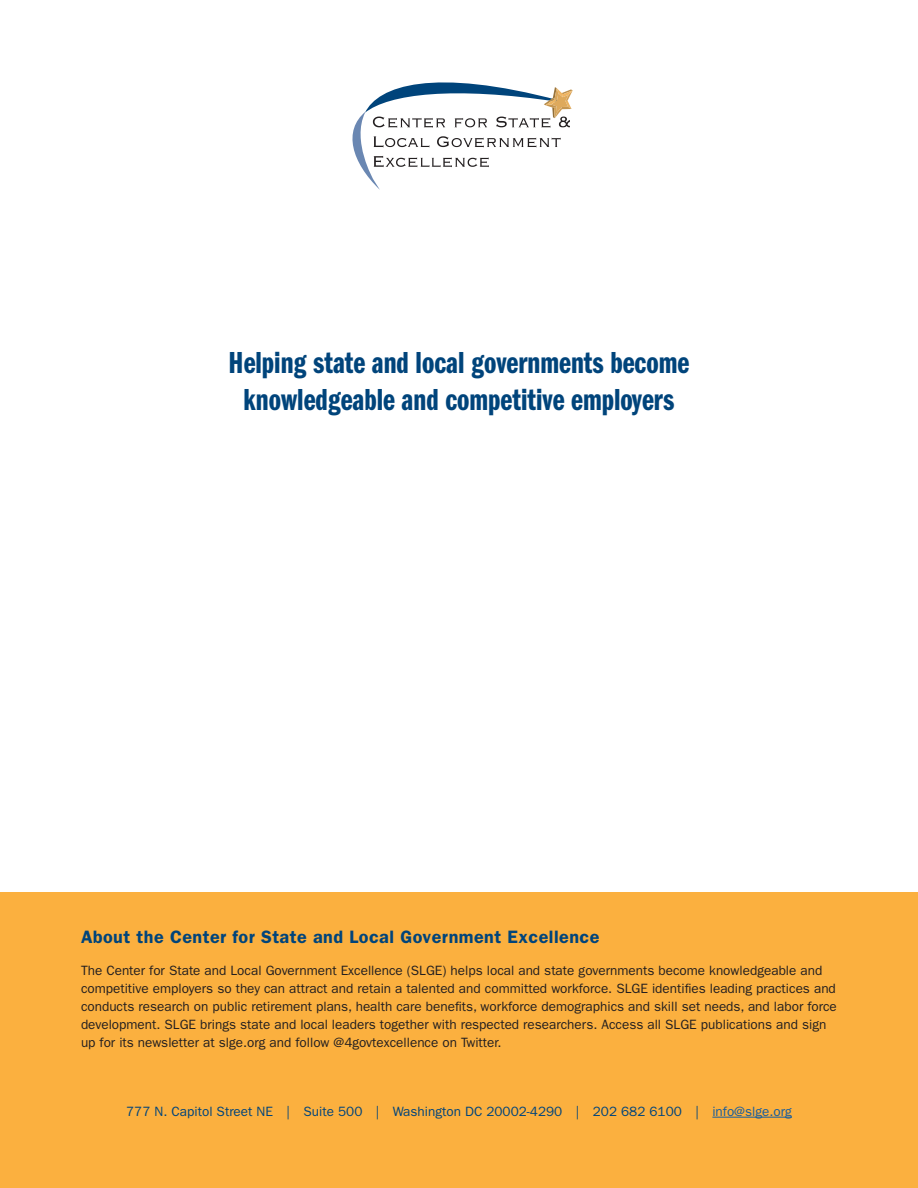
<style>
.page{position:relative;width:918px;height:1188px;background:#fff}
.page>*{position:absolute;margin:0;border:0;box-sizing:border-box;transform-origin:0 0}
.ha{font:31.5px/37.8px "ITC Franklin Gothic Std Dm Cp";color:#00447b;text-align:center}
.t1{font:600 18px "ITC Franklin Gothic Std";letter-spacing:.025em;color:#00447b}
.st1{font:13.5px/18px "ITC Franklin Gothic Std";color:#231f20}
.t2{font:13.5px "ITC Franklin Gothic Std";color:#00447b}
.s1{color:#175d9e}
</style>
<div class="page">
<svg style="left:352px;top:82px;width:221px;height:108px"></svg>
<div style="left:0;top:892px;width:918px;height:296px;background:#fbb03f"></div>
<hr style="left:712px;top:1117px;width:80px;height:1px;background:#175d9e">
<p class="ha" style="left:229px;top:344px;width:462px">Helping state and local governments become knowledgeable and competitive employers</p>
<p class="t1" style="left:81px;top:927px;width:520px">About the Center for State and Local Government Excellence</p>
<p class="st1" style="left:81px;top:961px;width:757px">The Center for State and Local Government Excellence (SLGE) helps local and state governments become knowledgeable and competitive employers so they can attract and retain a talented and committed workforce. SLGE identifies leading practices and conducts research on public retirement plans, health care benefits, workforce demographics and skill set needs, and labor force development. SLGE brings state and local leaders together with respected researchers. Access all SLGE publications and sign up for its newsletter at slge.org and follow @4govtexcellence on Twitter.</p>
<p class="t2" style="left:126px;top:1103px;width:667px">777 N. Capitol Street NE | Suite 500 | Washington DC 20002-4290 | 202 682 6100 | <span class="s1">info@slge.org</span></p>
</div>
